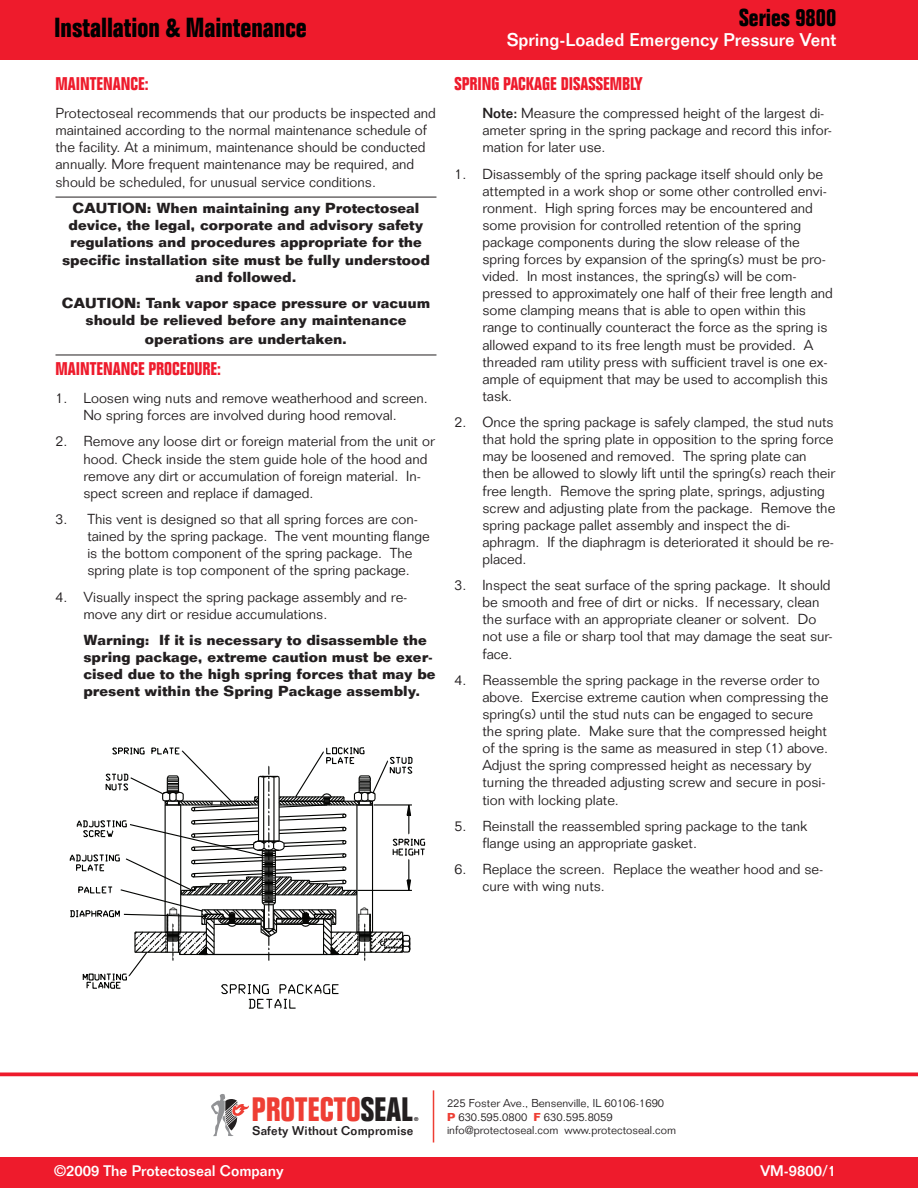
<style>
.page{position:relative;width:918px;height:1188px;background:#fff}
.page>*{position:absolute;margin:0;border:0;box-sizing:border-box;transform-origin:0 0}
.t1{font:700 condensed 33.15px "Folio Std";color:#ee3e34}
.t2{font:700 condensed 27px "Folio Std";color:#000}
.t3{font:700 condensed 24px "Folio Std";color:#000}
.t4{font:700 condensed 18px "Folio Std";color:#ee1b2c}
.t5{font:500 18px "Folio Std";color:#fff}
.t6{font:500 15px "Folio Std";color:#fff}
.t7{font:300 14.25px/17.1px "Folio Std";color:#231f20}
.t8{font:700 14.25px/17.1px "Folio Std";color:#231f20;text-align:center}
.t9{font:500 12.45px "Folio Std";letter-spacing:.015em;color:#231f20}
.t10{font:300 11.25px/13.5px "Folio Std";color:#231f20}
.t11{font:700 condensed 5.4px "Folio Std";color:#231f20}
.s1{font-weight:500}
.s2{color:#231f20}
.s3{font-weight:700;color:#ee3e34}
</style>
<div class="page">
<div style="left:0;top:0;width:918px;height:60px;background:#ee1b2c"></div>
<hr style="left:0;top:1073px;width:918px;height:3px;background:#ee1b2c">
<div style="left:0;top:1157px;width:918px;height:31px;background:#ee1b2c"></div>
<svg style="left:211px;top:1094px;width:38px;height:42px"></svg>
<hr style="left:433px;top:1090px;width:1px;height:53px;background:#ee3e34">
<hr style="left:56px;top:197px;width:380px;height:1px;background:#231f20">
<hr style="left:56px;top:355px;width:380px;height:1px;background:#231f20">
<svg style="left:70px;top:747px;width:355px;height:262px"></svg>
<h2 class="t2" style="left:54px;top:17px;width:254px">Installation &amp; Maintenance</h2>
<h3 class="t3" style="left:739px;top:9px;width:99px">Series 9800</h3>
<p class="t5" style="left:507px;top:33px;width:331px">Spring-Loaded Emergency Pressure Vent</p>
<p class="t4" style="left:56px;top:77px;width:95px">MAINTENANCE:</p>
<p class="t7" style="left:55px;top:106px;width:382px">Protectoseal recommends that our products be inspected and maintained according to the normal maintenance schedule of the facility. At a minimum, maintenance should be conducted annually. More frequent maintenance may be required, and should be scheduled, for unusual service conditions.</p>
<p class="t8" style="left:62px;top:201px;width:369px">CAUTION: When maintaining any Protectoseal device, the legal, corporate and advisory safety regulations and procedures appropriate for the specific installation site must be fully understood and followed.</p>
<p class="t8" style="left:62px;top:296px;width:370px">CAUTION: Tank vapor space pressure or vacuum should be relieved before any maintenance</p>
<p class="t8" style="left:145px;top:332px;width:204px">operations are undertaken.</p>
<p class="t4" style="left:56px;top:362px;width:167px">MAINTENANCE PROCEDURE:</p>
<p class="t7" style="left:56px;top:391px;width:374px;text-align:center">1. Loosen wing nuts and remove weatherhood and screen.<br>No spring forces are involved during hood removal.</p>
<p class="t7" style="left:83px;top:435px;width:353px;text-indent:-28px">2. Remove any loose dirt or foreign material from the unit or hood. Check inside the stem guide hole of the hood and remove any dirt or accumulation of foreign material. In&shy;spect screen and replace if damaged.</p>
<p class="t7" style="left:87px;top:512px;width:344px;text-indent:-32px">3. This vent is designed so that all spring forces are con&shy;tained by the spring package. The vent mounting flange is the bottom component of the spring package. The spring plate is top component of the spring package.</p>
<p class="t7" style="left:83px;top:590px;width:326px;text-indent:-28px">4. Visually inspect the spring package assembly and re&shy;move any dirt or residue accumulations.</p>
<p class="t8" style="left:83px;top:633px;width:354px;text-align:left">Warning: If it is necessary to disassemble the spring package, extreme caution must be exer&shy;cised due to the high spring forces that may be present within the Spring Package assembly.</p>
<p class="t4" style="left:455px;top:77px;width:190px">SPRING PACKAGE DISASSEMBLY</p>
<p class="t7" style="left:482px;top:106px;width:351px"><span class="s1">Note:</span> Measure the compressed height of the largest di&shy;ameter spring in the spring package and record this infor&shy;mation for later use.</p>
<p class="t7" style="left:482px;top:167px;width:352px;text-indent:-28px">1. Disassembly of the spring package itself should only be attempted in a work shop or some other controlled envi&shy;ronment. High spring forces may be encountered and some provision for controlled retention of the spring package components during the slow release of the spring forces by expansion of the spring(s) must be pro&shy;vided. In most instances, the spring(s) will be com&shy;pressed to approximately one half of their free length and some clamping means that is able to open within this range to continually counteract the force as the spring is allowed expand to its free length must be provided. A threaded ram utility press with sufficient travel is one ex&shy;ample of equipment that may be used to accomplish this task.</p>
<p class="t7" style="left:482px;top:415px;width:354px;text-indent:-28px">2. Once the spring package is safely clamped, the stud nuts that hold the spring plate in opposition to the spring force may be loosened and removed. The spring plate can then be allowed to slowly lift until the spring(s) reach their free length. Remove the spring plate, springs, adjusting screw and adjusting plate from the package. Remove the spring package pallet assembly and inspect the di&shy;aphragm. If the diaphragm is deteriorated it should be re&shy;placed.</p>
<p class="t7" style="left:482px;top:578px;width:352px;text-indent:-28px">3. Inspect the seat surface of the spring package. It should be smooth and free of dirt or nicks. If necessary, clean the surface with an appropriate cleaner or solvent. Do not use a file or sharp tool that may damage the seat sur&shy;face.</p>
<p class="t7" style="left:482px;top:673px;width:348px;text-indent:-28px">4. Reassemble the spring package in the reverse order to above. Exercise extreme caution when compressing the spring(s) until the stud nuts can be engaged to secure the spring plate. Make sure that the compressed height of the spring is the same as measured in step (1) above.<br>Adjust the spring compressed height as necessary by turning the threaded adjusting screw and secure in posi&shy;tion with locking plate.</p>
<p class="t7" style="left:482px;top:819px;width:326px;text-indent:-28px">5. Reinstall the reassembled spring package to the tank flange using an appropriate gasket.</p>
<p class="t7" style="left:482px;top:862px;width:343px;text-indent:-28px">6. Replace the screen. Replace the weather hood and se&shy;cure with wing nuts.</p>
<h1 class="t1" style="left:252px;top:1098px;width:163px">PROTECTO<span class="s2">SEAL</span></h1>
<p class="t11" style="left:414px;top:1117px;width:6px">®</p>
<p class="t9" style="left:253px;top:1126px;width:162px">Safety Without Compromise</p>
<p class="t10" style="left:447px;top:1098px;width:231px">225 Foster Ave., Bensenville, IL 60106-1690<br><span class="s3">P</span> 630.595.0800 <span class="s3">F</span> 630.595.8059 info@protectoseal.com www.protectoseal.com</p>
<p class="t6" style="left:54px;top:1166px;width:231px">©2009 The Protectoseal Company</p>
<p class="t6" style="left:760px;top:1166px;width:77px">VM-9800/1</p>
</div>
